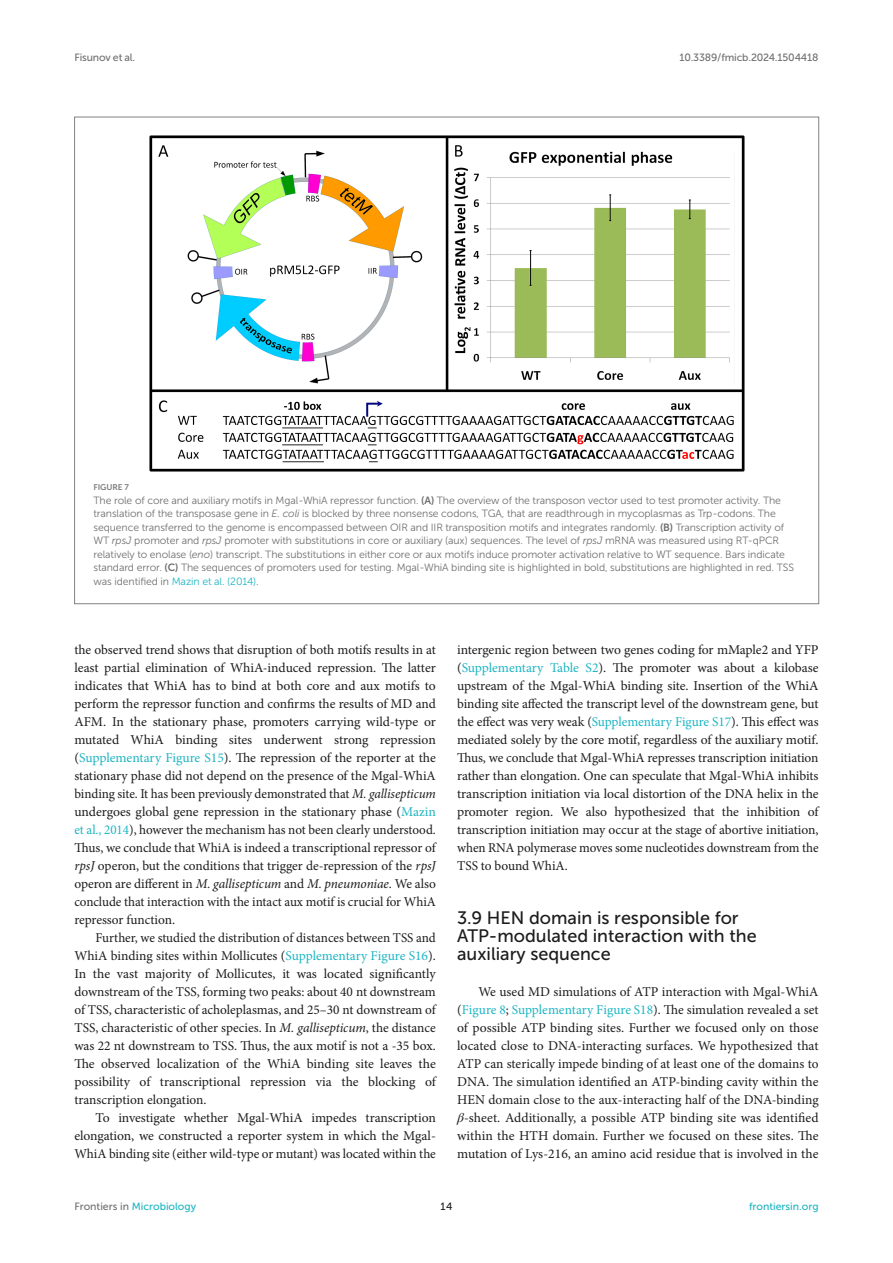
<style>
.page{position:relative;width:893px;height:1263px;background:#fff}
.page>*{position:absolute;margin:0;border:0;box-sizing:border-box;transform-origin:0 0}
.HEAD_2{font:18px/18px "Museo Sans 500";color:#1b1c1b}
.TEXT{font:13.5px/18px "Minion Pro";letter-spacing:-.005em;color:#1b1c1b;text-align:justify}
.FIG_LEG{font:10.5px/13.5px "Museo Sans 300";letter-spacing:-.01em;color:#706f70}
.t1{font:10.5px "Museo Sans 500";letter-spacing:-.015em;color:#706f70}
.t2{font:10.5px "Museo Sans 500";color:#1db5c3}
.t3{font:10.5px "Museo Sans 500";color:#1b1c1b}
.FIG_HD{font:8.25px "Museo Sans 700";letter-spacing:-.01em;color:#7e7f7f}
.s1{font-family:"Museo Sans 700"}
.s2{font-style:italic}
.s3{color:#1db5c3}
.s4{font-family:"STIX General";font-style:italic}
.s5{color:#706f70}
</style>
<div class="page">
<img style="left:149px;top:136px;width:595px;height:335px">
<p class="t1" style="left:74px;top:51px;width:62px">Fisunov et al.</p>
<p class="t1" style="left:679px;top:51px;width:141px">10.3389/fmicb.2024.1504418</p>
<p class="FIG_HD" style="left:94px;top:483px;width:37px">FIGURE 7</p>
<p class="FIG_LEG" style="left:94px;top:493px;width:702px">The role of core and auxiliary motifs in Mgal-WhiA repressor function. <span class="s1">(A)</span> The overview of the transposon vector used to test promoter activity. The translation of the transposase gene in <span class="s2">E. coli</span> is blocked by three nonsense codons, TGA, that are readthrough in mycoplasmas as Trp-codons. The sequence transferred to the genome is encompassed between OIR and IIR transposition motifs and integrates randomly. <span class="s1">(B)</span> Transcription activity of WT <span class="s2">rpsJ</span> promoter and <span class="s2">rpsJ</span> promoter with substitutions in core or auxiliary (aux) sequences. The level of <span class="s2">rpsJ</span> mRNA was measured using RT-qPCR relatively to enolase (<span class="s2">eno</span>) transcript. The substitutions in either core or aux motifs induce promoter activation relative to WT sequence. Bars indicate standard error. <span class="s1">(C)</span> The sequences of promoters used for testing. Mgal-WhiA binding site is highlighted in bold, substitutions are highlighted in red. TSS was identified in <span class="s3">Mazin et al. (2014)</span>.</p>
<p class="TEXT" style="left:74px;top:641px;width:363px">the observed trend shows that disruption of both motifs results in at least partial elimination of WhiA-induced repression. The latter indicates that WhiA has to bind at both core and aux motifs to perform the repressor function and confirms the results of MD and AFM. In the stationary phase, promoters carrying wild-type or mutated WhiA binding sites underwent strong repression (<span class="s3">Supplementary Figure S15</span>). The repression of the reporter at the stationary phase did not depend on the presence of the Mgal-WhiA binding site. It has been previously demonstrated that <span class="s2">M. gallisepticum </span>undergoes global gene repression in the stationary phase (<span class="s3">Mazin et al., 2014</span>), however the mechanism has not been clearly understood.<br>Thus, we conclude that WhiA is indeed a transcriptional repressor of <span class="s2">rpsJ</span> operon, but the conditions that trigger de-repression of the <span class="s2">rpsJ </span>operon are different in <span class="s2">M. gallisepticum</span> and <span class="s2">M. pneumoniae</span>. We also conclude that interaction with the intact aux motif is crucial for WhiA repressor function.</p>
<p class="TEXT" style="left:74px;top:929px;width:363px;text-indent:21px">Further, we studied the distribution of distances between TSS and WhiA binding sites within Mollicutes (<span class="s3">Supplementary Figure S16</span>).<br>In the vast majority of Mollicutes, it was located significantly downstream of the TSS, forming two peaks: about 40 nt downstream of TSS, characteristic of acholeplasmas, and 25–30 nt downstream of TSS, characteristic of other species. In <span class="s2">M. gallisepticum</span>, the distance was 22 nt downstream to TSS. Thus, the aux motif is not a -35 box.<br>The observed localization of the WhiA binding site leaves the possibility of transcriptional repression via the blocking of transcription elongation.</p>
<p class="TEXT" style="left:74px;top:1109px;width:363px;text-indent:21px">To investigate whether Mgal-WhiA impedes transcription elongation, we constructed a reporter system in which the Mgal-WhiA binding site (either wild-type or mutant) was located within the</p>
<p class="TEXT" style="left:457px;top:641px;width:363px">intergenic region between two genes coding for mMaple2 and YFP (<span class="s3">Supplementary Table S2</span>). The promoter was about a kilobase upstream of the Mgal-WhiA binding site. Insertion of the WhiA binding site affected the transcript level of the downstream gene, but the effect was very weak (<span class="s3">Supplementary Figure S17</span>). This effect was mediated solely by the core motif, regardless of the auxiliary motif.<br>Thus, we conclude that Mgal-WhiA represses transcription initiation rather than elongation. One can speculate that Mgal-WhiA inhibits transcription initiation via local distortion of the DNA helix in the promoter region. We also hypothesized that the inhibition of transcription initiation may occur at the stage of abortive initiation, when RNA polymerase moves some nucleotides downstream from the TSS to bound WhiA.</p>
<p class="HEAD_2" style="left:457px;top:909px;width:301px">3.9 HEN domain is responsible for<br>ATP-modulated interaction with the auxiliary sequence</p>
<p class="TEXT" style="left:457px;top:983px;width:363px;text-indent:21px">We used MD simulations of ATP interaction with Mgal-WhiA (<span class="s3">Figure 8</span>; <span class="s3">Supplementary Figure S18</span>). The simulation revealed a set of possible ATP binding sites. Further we focused only on those located close to DNA-interacting surfaces. We hypothesized that ATP can sterically impede binding of at least one of the domains to DNA. The simulation identified an ATP-binding cavity within the HEN domain close to the aux-interacting half of the DNA-binding <span class="s4">β</span>-sheet. Additionally, a possible ATP binding site was identified within the HTH domain. Further we focused on these sites. The mutation of Lys-216, an amino acid residue that is involved in the</p>
<p class="t2" style="left:74px;top:1200px;width:123px"><span class="s5">Frontiers in</span> Microbiology</p>
<p class="t3" style="left:441px;top:1200px;width:13px">14</p>
<p class="t2" style="left:749px;top:1200px;width:71px">frontiersin.org</p>
</div>
